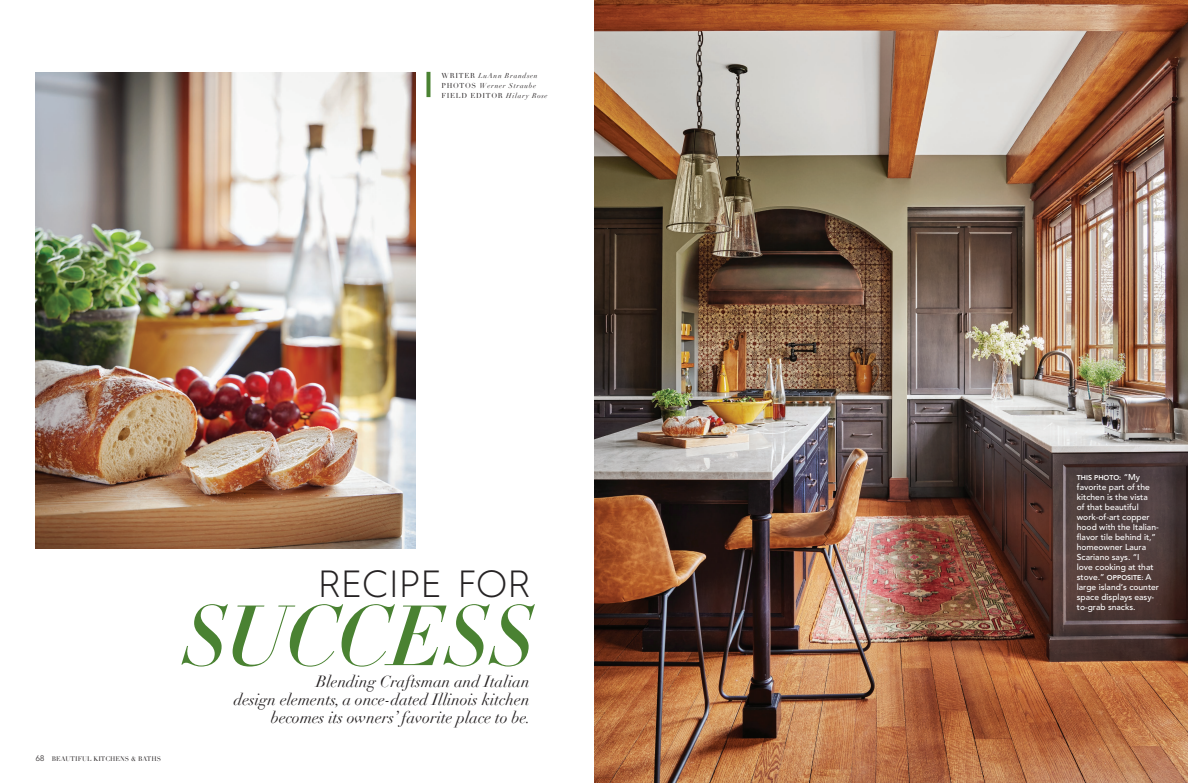
<style>
.page{position:relative;width:1188px;height:783px;background:#fff}
.page>*{position:absolute;margin:0;border:0;box-sizing:border-box;transform-origin:0 0}
.t1{font:italic 500 84px "HTF Didot M24";letter-spacing:-.01em;color:#4a8232}
.t2{font:300 38px "Hurme Geometric Sans 1";letter-spacing:.01em;color:#262324}
.t3{font:italic 16px/18px "Didot";color:#231f20;text-align:right}
.t4{font:500 8.5px/10px "Avenir LT Std";color:#fff}
.t5{font:italic 7px/10px "Didot";letter-spacing:.1em;color:#231f20}
.t6{font:800 7px "Avenir LT Std";color:#fff}
.t7{font:6.5px "Didot";letter-spacing:.01em;color:#231f20}
.s1{font-style:normal}
.s2{font-family:"Avenir LT Std";font-weight:300;font-size:8px}
.s3{font-weight:500;font-size:8.5px}
</style>
<div class="page">
<img style="left:36px;top:72px;width:380px;height:477px">
<img style="left:594px;top:0;width:594px;height:783px">
<svg style="left:426px;top:72px;width:4px;height:25px"></svg>
<p class="t5" style="left:442px;top:70px;width:108px"><span class="s1">WRITER</span> LuAnn Brandsen<br><span class="s1">PHOTOS</span> Werner Straube<br><span class="s1">FIELD EDITOR</span> Hilary Rose</p>
<p class="t7" style="left:36px;top:755px;width:127px"><span class="s2">68</span> BEAUTIFUL KITCHENS &amp; BATHS</p>
<h2 class="t2" style="left:318px;top:558px;width:214px">RECIPE FOR</h2>
<h1 class="t1" style="left:181px;top:573px;width:354px">SUCCESS</h1>
<h3 class="t3" style="left:234px;top:673px;width:298px">Blending Craftsman and Italian<br>design elements, a once-dated Illinois kitchen becomes its owners’ favorite place to be.</h3>
<p class="t6" style="left:1077px;top:473px;width:65px">THIS PHOTO: <span class="s3">“My</span></p>
<p class="t4" style="left:1077px;top:482px;width:83px">favorite part of the kitchen is the vista<br>of that beautiful work-of-art copper hood with the Italian&shy;flavor tile behind it,” homeowner Laura<br>Scariano says. “I<br>love cooking at that</p>
<p class="t6" style="left:1077px;top:573px;width:76px"><span class="s3">stove.”</span> OPPOSITE: <span class="s3">A</span></p>
<p class="t4" style="left:1077px;top:582px;width:84px">large island’s counter space displays easy&shy;to-grab snacks.</p>
</div>
